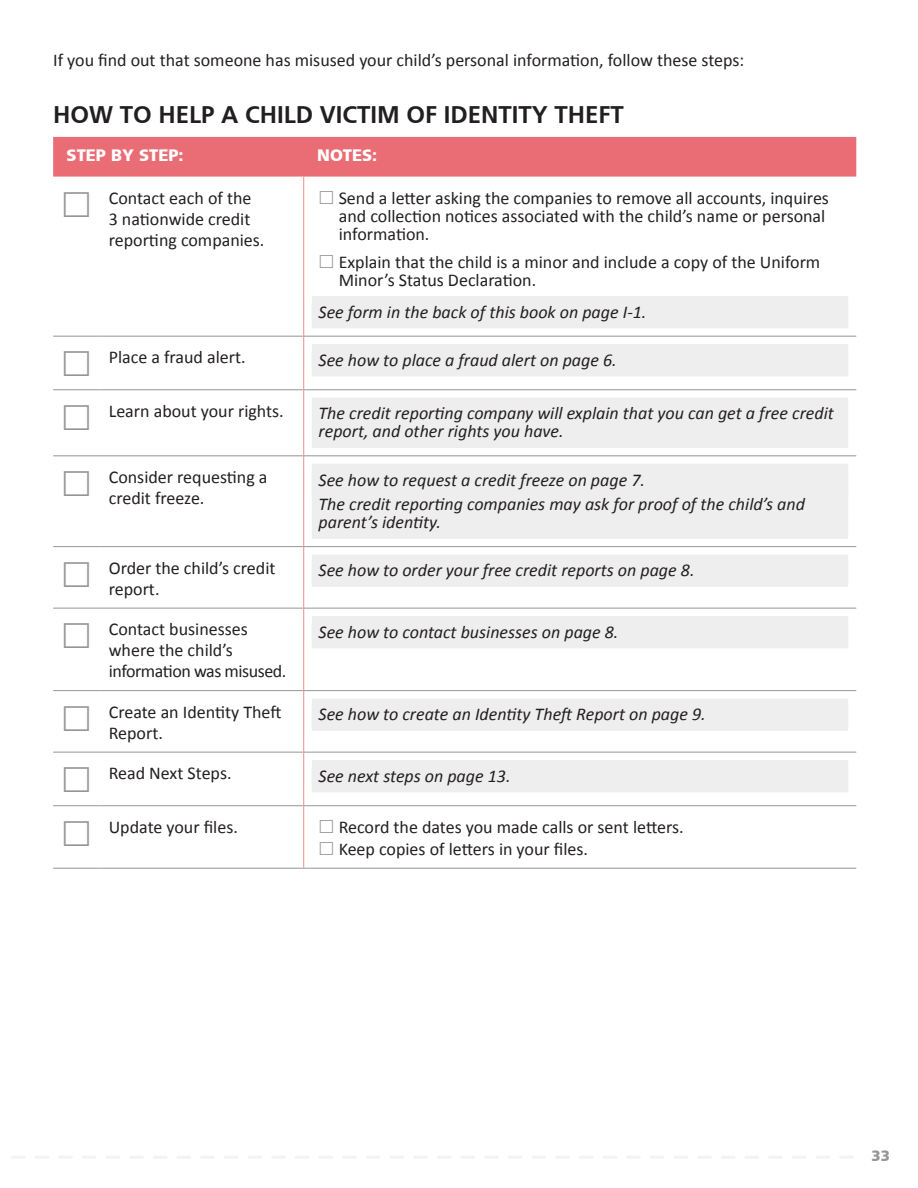
<style>
.page{position:relative;width:918px;height:1188px;background:#fff}
.page>*{position:absolute;margin:0;border:0;box-sizing:border-box;transform-origin:0 0}
.Title3{font:700 24px "Frutiger";color:#231f20}
.TableNotes_2{font:italic 18px/18px "Calibri";color:#231f20}
.Table_Mini-check{font:18px/18px "Calibri";color:#231f20}
.Table_Body{font:18px/21px "Calibri";color:#231f20}
.body{font:18px "Calibri";color:#231f20}
.Table_Header{font:16.5px "Frutiger B Lack";color:#fff}
.t1{font:15px "Frutiger B Lack";color:#939598}
</style>
<div class="page">
<svg style="left:12px;top:1156px;width:840px;height:2px"></svg>
<div style="left:53px;top:137px;width:803px;height:40px;background:#ea6d75"></div>
<hr style="left:303px;top:177px;width:1px;height:159px;background:#ee8e8f">
<hr style="left:303px;top:337px;width:1px;height:52px;background:#ee8e8f">
<hr style="left:303px;top:390px;width:1px;height:65px;background:#ee8e8f">
<hr style="left:303px;top:456px;width:1px;height:90px;background:#ee8e8f">
<hr style="left:303px;top:547px;width:1px;height:61px;background:#ee8e8f">
<hr style="left:303px;top:609px;width:1px;height:81px;background:#ee8e8f">
<hr style="left:303px;top:691px;width:1px;height:61px;background:#ee8e8f">
<hr style="left:303px;top:753px;width:1px;height:52px;background:#ee8e8f">
<hr style="left:303px;top:806px;width:1px;height:62px;background:#ee8e8f">
<hr style="left:53px;top:336px;width:48px;height:1px;background:#939598">
<hr style="left:101px;top:336px;width:203px;height:1px;background:#939598">
<hr style="left:304px;top:336px;width:552px;height:1px;background:#939598">
<hr style="left:53px;top:389px;width:48px;height:1px;background:#939598">
<hr style="left:101px;top:389px;width:203px;height:1px;background:#939598">
<hr style="left:304px;top:389px;width:552px;height:1px;background:#939598">
<hr style="left:53px;top:455px;width:48px;height:1px;background:#939598">
<hr style="left:101px;top:455px;width:203px;height:1px;background:#939598">
<hr style="left:304px;top:455px;width:552px;height:1px;background:#939598">
<hr style="left:53px;top:546px;width:48px;height:1px;background:#939598">
<hr style="left:53px;top:608px;width:48px;height:1px;background:#939598">
<hr style="left:53px;top:690px;width:48px;height:1px;background:#939598">
<hr style="left:53px;top:752px;width:48px;height:1px;background:#939598">
<hr style="left:53px;top:805px;width:48px;height:1px;background:#939598">
<hr style="left:101px;top:546px;width:203px;height:1px;background:#939598">
<hr style="left:304px;top:546px;width:552px;height:1px;background:#939598">
<hr style="left:101px;top:608px;width:203px;height:1px;background:#939598">
<hr style="left:304px;top:608px;width:552px;height:1px;background:#939598">
<hr style="left:101px;top:690px;width:203px;height:1px;background:#939598">
<hr style="left:304px;top:690px;width:552px;height:1px;background:#939598">
<hr style="left:101px;top:752px;width:203px;height:1px;background:#939598">
<hr style="left:304px;top:752px;width:552px;height:1px;background:#939598">
<hr style="left:101px;top:805px;width:203px;height:1px;background:#939598">
<hr style="left:304px;top:805px;width:552px;height:1px;background:#939598">
<hr style="left:101px;top:868px;width:203px;height:1px;background:#939598">
<hr style="left:304px;top:868px;width:552px;height:1px;background:#939598">
<hr style="left:53px;top:868px;width:48px;height:1px;background:#939598">
<div style="left:312px;top:296px;width:536px;height:29px;background:#eeeeef"></div>
<div style="left:312px;top:304px;width:536px;height:24px;background:#eeeeef"></div>
<div style="left:312px;top:344px;width:536px;height:29px;background:#eeeeef"></div>
<div style="left:312px;top:352px;width:536px;height:24px;background:#eeeeef"></div>
<div style="left:312px;top:398px;width:536px;height:28px;background:#eeeeef"></div>
<div style="left:312px;top:424px;width:536px;height:24px;background:#eeeeef"></div>
<div style="left:312px;top:464px;width:536px;height:28px;background:#eeeeef"></div>
<div style="left:312px;top:489px;width:536px;height:28px;background:#eeeeef"></div>
<div style="left:312px;top:515px;width:536px;height:24px;background:#eeeeef"></div>
<div style="left:312px;top:555px;width:536px;height:28px;background:#eeeeef"></div>
<div style="left:312px;top:563px;width:536px;height:24px;background:#eeeeef"></div>
<div style="left:312px;top:616px;width:536px;height:29px;background:#eeeeef"></div>
<div style="left:312px;top:624px;width:536px;height:24px;background:#eeeeef"></div>
<div style="left:312px;top:699px;width:536px;height:28px;background:#eeeeef"></div>
<div style="left:312px;top:707px;width:536px;height:24px;background:#eeeeef"></div>
<div style="left:312px;top:760px;width:536px;height:29px;background:#eeeeef"></div>
<div style="left:312px;top:768px;width:536px;height:24px;background:#eeeeef"></div>
<p class="body" style="left:53px;top:49px;width:693px">If you find out that someone has misused your child’s personal information, follow these steps:</p>
<p class="Title3" style="left:53px;top:101px;width:572px">HOW TO HELP A CHILD VICTIM OF IDENTITY THEFT</p>
<p class="Table_Header" style="left:67px;top:146px;width:118px">STEP BY STEP:</p>
<p class="Table_Header" style="left:317px;top:146px;width:62px">NOTES:</p>
<p class="Table_Body" style="left:109px;top:187px;width:157px">Contact each of the<br>3 nationwide credit reporting companies.</p>
<p class="Table_Mini-check" style="left:339px;top:189px;width:492px">Send a letter asking the companies to remove all accounts, inquires and collection notices associated with the child’s name or personal information.</p>
<p class="Table_Mini-check" style="left:339px;top:253px;width:483px">Explain that the child is a minor and include a copy of the Uniform<br>Minor’s Status Declaration.</p>
<p class="TableNotes_2" style="left:319px;top:302px;width:329px">See form in the back of this book on page I-1.</p>
<p class="body" style="left:109px;top:346px;width:138px">Place a fraud alert.</p>
<p class="TableNotes_2" style="left:319px;top:350px;width:300px">See how to place a fraud alert on page 6.</p>
<p class="body" style="left:109px;top:399px;width:177px">Learn about your rights.</p>
<p class="TableNotes_2" style="left:319px;top:404px;width:517px">The credit reporting company will explain that you can get a free credit report, and other rights you have.</p>
<p class="Table_Body" style="left:109px;top:466px;width:160px">Consider requesting a credit freeze.</p>
<p class="TableNotes_2" style="left:319px;top:470px;width:328px">See how to request a credit freeze on page 7.</p>
<p class="TableNotes_2" style="left:319px;top:495px;width:488px">The credit reporting companies may ask for proof of the child’s and parent’s identity.</p>
<p class="Table_Body" style="left:109px;top:557px;width:168px">Order the child’s credit report.</p>
<p class="TableNotes_2" style="left:319px;top:561px;width:378px">See how to order your free credit reports on page 8.</p>
<p class="Table_Body" style="left:109px;top:619px;width:179px">Contact businesses where the child’s information was misused.</p>
<p class="TableNotes_2" style="left:319px;top:622px;width:301px">See how to contact businesses on page 8.</p>
<p class="Table_Body" style="left:109px;top:701px;width:174px">Create an Identity Theft<br>Report.</p>
<p class="TableNotes_2" style="left:319px;top:705px;width:389px">See how to create an Identity Theft Report on page 9.</p>
<p class="Table_Body" style="left:109px;top:763px;width:124px">Read Next Steps.</p>
<p class="TableNotes_2" style="left:319px;top:766px;width:194px">See next steps on page 13.</p>
<p class="body" style="left:109px;top:815px;width:131px">Update your files.</p>
<p class="Table_Mini-check" style="left:339px;top:818px;width:347px">Record the dates you made calls or sent letters.</p>
<p class="Table_Mini-check" style="left:339px;top:840px;width:251px">Keep copies of letters in your files.</p>
<p class="t1" style="left:872px;top:1147px;width:20px">33</p>
</div>
